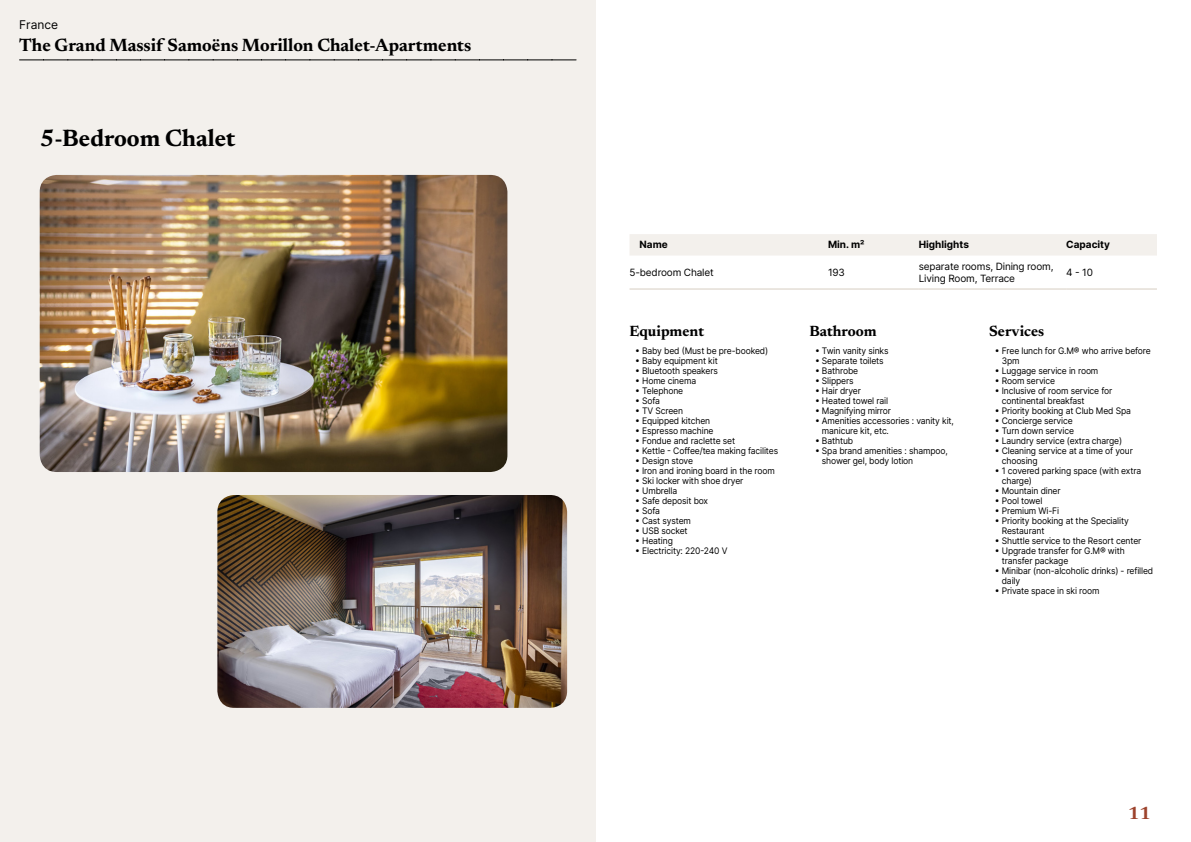
<style>
.page{position:relative;width:1191px;height:842px;background:#fff}
.page>*{position:absolute;margin:0;border:0;box-sizing:border-box;transform-origin:0 0}
.t1{font:700 24px "Newsreader 24 pt";color:#000}
.t2{font:700 18px "Newsreader 24 pt";color:#000}
.t3{font:700 18px "Newsreader 24 pt";color:#9d432c}
.t4{font:700 15px "Newsreader 24 pt";color:#000}
.t5{font:12px "Inter";color:#000}
.t6{font:10px/12px "Inter";letter-spacing:-.015em;color:#000}
.t7{font:700 10px "Inter";color:#000}
.t8{font:9px/10px "Inter";letter-spacing:-.015em;color:#000;scale:.95 1}
</style>
<div class="page">
<div style="left:0;top:0;width:595px;height:842px;background:#f3f0ec"></div>
<img style="left:40px;top:175px;width:467px;height:297px">
<img style="left:217px;top:495px;width:350px;height:213px">
<svg style="left:20px;top:60px;width:556px;height:1px"></svg>
<div style="left:630px;top:234px;width:527px;height:22px;background:#f3f0ec"></div>
<hr style="left:629px;top:288px;width:199px;height:1px;background:#d7cdc1">
<hr style="left:828px;top:288px;width:90px;height:1px;background:#d7cdc1">
<hr style="left:918px;top:288px;width:148px;height:1px;background:#d7cdc1">
<hr style="left:1066px;top:288px;width:91px;height:1px;background:#d7cdc1">
<h3 class="t5" style="left:19px;top:15px;width:40px">France</h3>
<h2 class="t2" style="left:19px;top:32px;width:454px">The Grand Massif Samoëns Morillon Chalet-Apartments</h2>
<h1 class="t1" style="left:40px;top:121px;width:197px">5-Bedroom Chalet</h1>
<p class="t7" style="left:639px;top:238px;width:30px">Name</p>
<p class="t7" style="left:828px;top:238px;width:38px">Min. m²</p>
<p class="t7" style="left:918px;top:238px;width:52px">Highlights</p>
<p class="t7" style="left:1066px;top:238px;width:45px">Capacity</p>
<p class="t6" style="left:629px;top:266px;width:86px">5-bedroom Chalet</p>
<p class="t6" style="left:828px;top:266px;width:18px">193</p>
<p class="t6" style="left:918px;top:260px;width:136px">separate rooms, Dining room,<br>Living Room, Terrace</p>
<p class="t6" style="left:1066px;top:266px;width:28px">4 - 10</p>
<h3 class="t4" style="left:629px;top:320px;width:76px">Equipment</h3>
<p class="t8" style="left:635px;top:346px;width:141px">• Baby bed (Must be pre-booked)</p>
<p class="t8" style="left:635px;top:356px;width:88px">• Baby equipment kit</p>
<p class="t8" style="left:635px;top:366px;width:89px">• Bluetooth speakers</p>
<p class="t8" style="left:635px;top:376px;width:66px">• Home cinema</p>
<p class="t8" style="left:635px;top:386px;width:52px">• Telephone</p>
<p class="t8" style="left:635px;top:396px;width:28px">• Sofa</p>
<p class="t8" style="left:635px;top:406px;width:52px">• TV Screen</p>
<p class="t8" style="left:635px;top:416px;width:80px">• Equipped kitchen</p>
<p class="t8" style="left:635px;top:426px;width:84px">• Espresso machine</p>
<p class="t8" style="left:635px;top:436px;width:107px">• Fondue and raclette set</p>
<p class="t8" style="left:635px;top:446px;width:152px">• Kettle - Coffee/tea making facilites</p>
<p class="t8" style="left:635px;top:456px;width:62px">• Design stove</p>
<p class="t8" style="left:635px;top:466px;width:148px">• Iron and ironing board in the room</p>
<p class="t8" style="left:635px;top:476px;width:115px">• Ski locker with shoe dryer</p>
<p class="t8" style="left:635px;top:486px;width:46px">• Umbrella</p>
<p class="t8" style="left:635px;top:496px;width:78px">• Safe deposit box</p>
<p class="t8" style="left:635px;top:506px;width:28px">• Sofa</p>
<p class="t8" style="left:635px;top:516px;width:60px">• Cast system</p>
<p class="t8" style="left:635px;top:526px;width:57px">• USB socket</p>
<p class="t8" style="left:635px;top:536px;width:41px">• Heating</p>
<p class="t8" style="left:635px;top:546px;width:99px">• Electricity: 220-240 V</p>
<h3 class="t4" style="left:809px;top:320px;width:69px">Bathroom</h3>
<p class="t8" style="left:815px;top:346px;width:79px">• Twin vanity sinks</p>
<p class="t8" style="left:815px;top:356px;width:74px">• Separate toilets</p>
<p class="t8" style="left:815px;top:366px;width:47px">• Bathrobe</p>
<p class="t8" style="left:815px;top:376px;width:42px">• Slippers</p>
<p class="t8" style="left:815px;top:386px;width:50px">• Hair dryer</p>
<p class="t8" style="left:815px;top:396px;width:78px">• Heated towel rail</p>
<p class="t8" style="left:815px;top:406px;width:82px">• Magnifying mirror</p>
<p class="t8" style="left:822px;top:416px;width:140px;text-indent:-7px">• Amenities accessories : vanity kit, manicure kit, etc.</p>
<p class="t8" style="left:815px;top:436px;width:42px">• Bathtub</p>
<p class="t8" style="left:822px;top:446px;width:134px;text-indent:-7px">• Spa brand amenities : shampoo, shower gel, body lotion</p>
<h3 class="t4" style="left:989px;top:320px;width:57px">Services</h3>
<p class="t8" style="left:1001px;top:346px;width:158px;text-indent:-7px">• Free lunch for G.M® who arrive before<br>3pm</p>
<p class="t8" style="left:994px;top:366px;width:111px">• Luggage service in room</p>
<p class="t8" style="left:994px;top:376px;width:65px">• Room service</p>
<p class="t8" style="left:1001px;top:386px;width:118px;text-indent:-7px">• Inclusive of room service for continental breakfast</p>
<p class="t8" style="left:994px;top:406px;width:145px">• Priority booking at Club Med Spa</p>
<p class="t8" style="left:994px;top:416px;width:84px">• Concierge service</p>
<p class="t8" style="left:994px;top:426px;width:85px">• Turn down service</p>
<p class="t8" style="left:994px;top:436px;width:136px">• Laundry service (extra charge)</p>
<p class="t8" style="left:1001px;top:446px;width:140px;text-indent:-7px">• Cleaning service at a time of your choosing</p>
<p class="t8" style="left:1001px;top:466px;width:148px;text-indent:-7px">• 1 covered parking space (with extra charge)</p>
<p class="t8" style="left:994px;top:486px;width:71px">• Mountain diner</p>
<p class="t8" style="left:994px;top:496px;width:52px">• Pool towel</p>
<p class="t8" style="left:994px;top:506px;width:69px">• Premium Wi-Fi</p>
<p class="t8" style="left:1001px;top:516px;width:135px;text-indent:-7px">• Priority booking at the Speciality<br>Restaurant</p>
<p class="t8" style="left:994px;top:536px;width:156px">• Shuttle service to the Resort center</p>
<p class="t8" style="left:1001px;top:546px;width:131px;text-indent:-7px">• Upgrade transfer for G.M® with transfer package</p>
<p class="t8" style="left:1001px;top:566px;width:161px;text-indent:-7px">• Minibar (non-alcoholic drinks) - refilled daily</p>
<p class="t8" style="left:994px;top:586px;width:112px">• Private space in ski room</p>
<h2 class="t3" style="left:1128px;top:800px;width:24px">11</h2>
</div>
